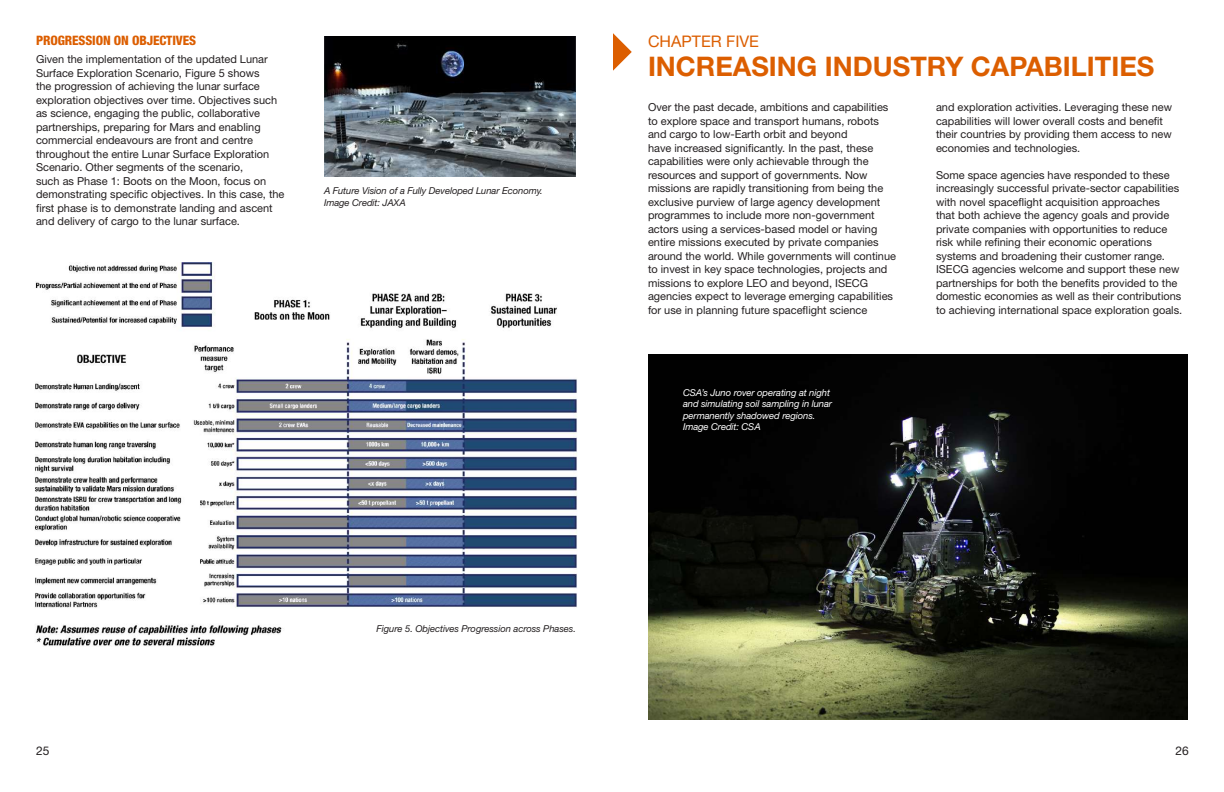
<style>
.page{position:relative;width:1224px;height:792px;background:#fff}
.page>*{position:absolute;margin:0;border:0;box-sizing:border-box;transform-origin:0 0}
.t1{font:700 27px "Helvetica Neue LT Std";color:#dc5e00}
.t2{font:16px "Helvetica Neue LT Std";color:#dc5e00}
.t3{font:800 condensed 13px "Helvetica Neue LT Std";letter-spacing:-.01em;color:#dc5e00}
.t4{font:12px "Helvetica Neue LT Std";color:#231f20}
.t5{font:11px/13.5px "Helvetica Neue LT Std";color:#231f20}
.t6{font:italic 9.5px/11.4px "Helvetica Neue LT Std";letter-spacing:-.01em;color:#fff}
.t7{font:italic 9.5px/12px "Helvetica Neue LT Std";letter-spacing:-.01em;color:#231f20}
</style>
<div class="page">
<svg style="left:613px;top:33px;width:19px;height:38px"></svg>
<img style="left:324px;top:37px;width:252px;height:140px">
<img style="left:35px;top:263px;width:542px;height:383px">
<img style="left:648px;top:354px;width:540px;height:366px">
<p class="t3" style="left:36px;top:33px;width:162px">PROGRESSION ON OBJECTIVES</p>
<p class="t5" style="left:36px;top:52px;width:250px">Given the implementation of the updated Lunar Surface Exploration Scenario, Figure 5 shows<br>the progression of achieving the lunar surface exploration objectives over time. Objectives such as science, engaging the public, collaborative partnerships, preparing for Mars and enabling commercial endeavours are front and centre throughout the entire Lunar Surface Exploration Scenario. Other segments of the scenario,<br>such as Phase 1: Boots on the Moon, focus on demonstrating specific objectives. In this case, the first phase is to demonstrate landing and ascent and delivery of cargo to the lunar surface.</p>
<p class="t7" style="left:324px;top:184px;width:220px">A Future Vision of a Fully Developed Lunar Economy.<br>Image Credit: JAXA</p>
<h2 class="t2" style="left:648px;top:32px;width:113px">CHAPTER FIVE</h2>
<h1 class="t1" style="left:648px;top:50px;width:508px">INCREASING INDUSTRY CAPABILITIES</h1>
<p class="t5" style="left:648px;top:100px;width:250px">Over the past decade, ambitions and capabilities to explore space and transport humans, robots and cargo to low-Earth orbit and beyond<br>have increased significantly. In the past, these capabilities were only achievable through the resources and support of governments. Now missions are rapidly transitioning from being the exclusive purview of large agency development programmes to include more non-government actors using a services-based model or having entire missions executed by private companies around the world. While governments will continue to invest in key space technologies, projects and missions to explore LEO and beyond, ISECG agencies expect to leverage emerging capabilities for use in planning future spaceflight science</p>
<p class="t5" style="left:936px;top:100px;width:238px">and exploration activities. Leveraging these new capabilities will lower overall costs and benefit their countries by providing them access to new economies and technologies.</p>
<p class="t5" style="left:936px;top:168px;width:248px">Some space agencies have responded to these increasingly successful private-sector capabilities with novel spaceflight acquisition approaches<br>that both achieve the agency goals and provide private companies with opportunities to reduce risk while refining their economic operations systems and broadening their customer range.<br>ISECG agencies welcome and support these new partnerships for both the benefits provided to the domestic economies as well as their contributions to achieving international space exploration goals.</p>
<p class="t6" style="left:683px;top:387px;width:151px">CSA’s Juno rover operating at night and simulating soil sampling in lunar permanently shadowed regions.<br>Image Credit: CSA</p>
<p class="t4" style="left:36px;top:744px;width:15px">25</p>
<p class="t7" style="left:377px;top:623px;width:201px">Figure 5. Objectives Progression across Phases.</p>
<p class="t4" style="left:1176px;top:744px;width:15px">26</p>
</div>
